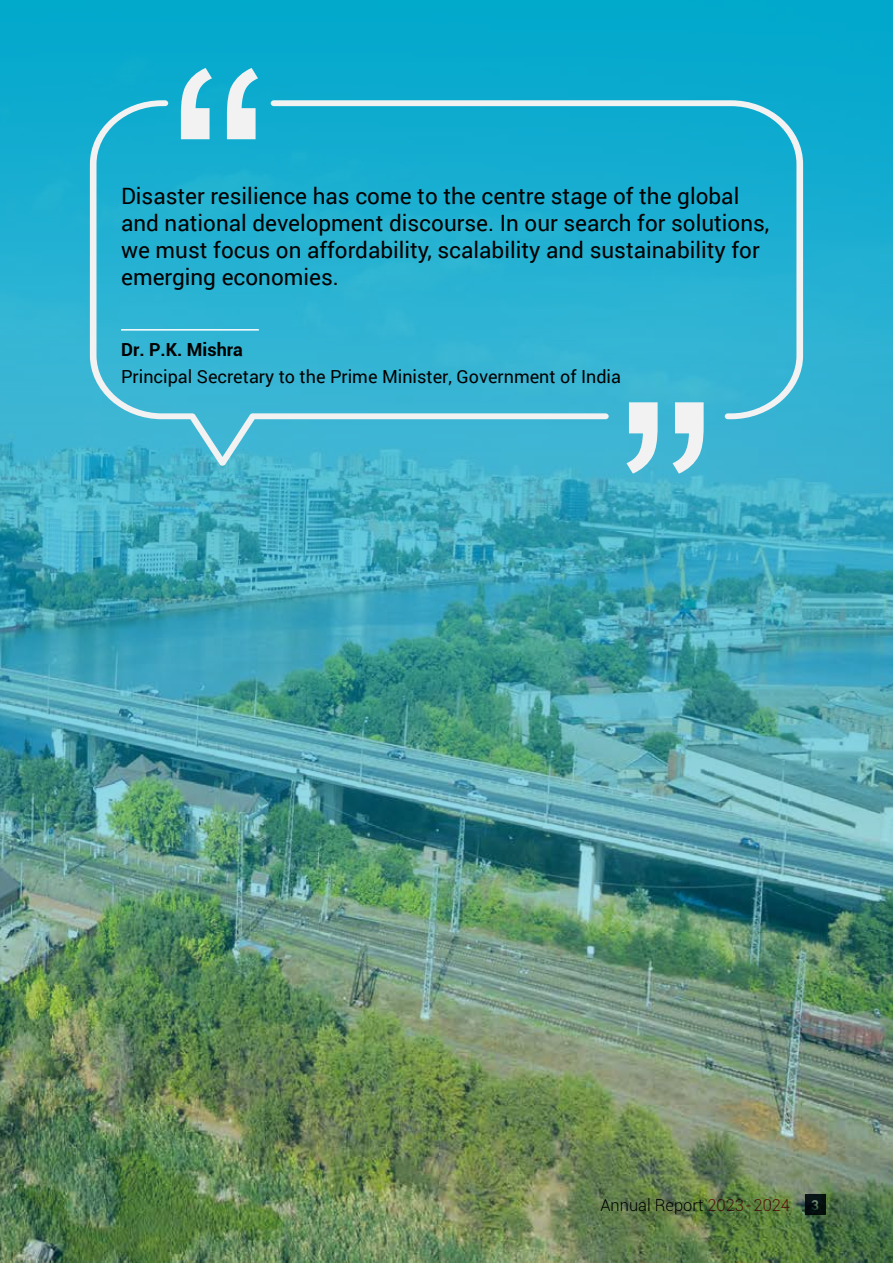
<style>
.page{position:relative;width:893px;height:1263px;background:#fff}
.page>*{position:absolute;margin:0;border:0;box-sizing:border-box;transform-origin:0 0}
.t1{font:22.5px/27px "Roboto";color:#000}
.t2{font:18px "Roboto";color:#000}
.t3{font:700 18px "Roboto";color:#000}
.t4{font:300 16.5px "Roboto";color:#000}
.t5{font:700 13.5px "Roboto";color:#fff}
.s1{color:#cb2433}
</style>
<div class="page">
<img style="left:0;top:0;width:893px;height:1263px">
<svg style="left:90px;top:100px;width:713px;height:366px;background:#30b4d3"></svg>
<svg style="left:181px;top:68px;width:77px;height:71px"></svg>
<svg style="left:626px;top:402px;width:78px;height:72px"></svg>
<p class="t1" style="left:121px;top:182px;width:650px">Disaster resilience has come to the centre stage of the global and national development discourse. In our search for solutions, we must focus on affordability, scalability and sustainability for emerging economies.</p>
<p class="t3" style="left:121px;top:337px;width:123px">Dr. P.K. Mishra</p>
<p class="t2" style="left:121px;top:364px;width:501px">Principal Secretary to the Prime Minister, Government of India</p>
<p class="t4" style="left:600px;top:1194px;width:191px">Annual Report <span class="s1">2023-2024</span></p>
<p class="t5" style="left:811px;top:1195px;width:9px">3</p>
</div>
